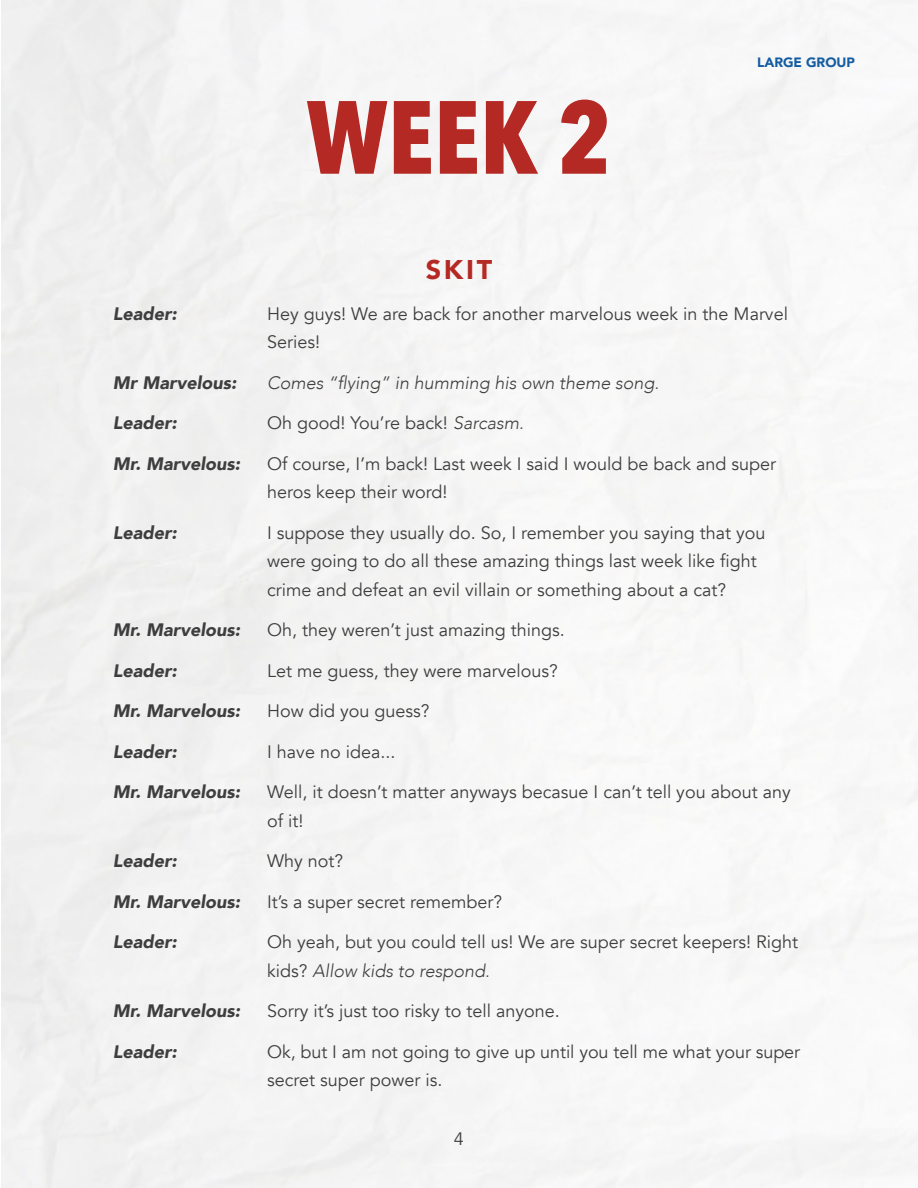
<style>
.page{position:relative;width:918px;height:1188px;background:#fff}
.page>*{position:absolute;margin:0;border:0;box-sizing:border-box;transform-origin:0 0}
.t1{font:700 100.5px "Avenir Next Condensed";color:#b52924}
.t2{font:900 27px "Avenir";color:#b52924}
.t3{font:18px/28.5px "Avenir";color:#3e3e3f}
.t4{font:italic 900 18px "Avenir";color:#3e3e3f}
.t5{font:italic 300 18px "Avenir";color:#3e3e3f}
.t6{font:900 13.5px "Avenir";color:#155da2}
.s1{font-weight:300;font-style:italic}
</style>
<div class="page">
<svg style="left:306px;top:100px;width:126px;height:74px"></svg>
<svg style="left:439px;top:100px;width:39px;height:74px"></svg>
<svg style="left:485px;top:100px;width:54px;height:75px"></svg>
<svg style="left:560px;top:99px;width:48px;height:75px"></svg>
<h1 class="t1" style="left:307px;top:76px;width:306px">WEEK 2</h1>
<p class="t2" style="left:426px;top:246px;width:68px">SKIT</p>
<p class="t6" style="left:757px;top:50px;width:99px">LARGE GROUP</p>
<p class="t4" style="left:113px;top:298px;width:65px">Leader:</p>
<p class="t3" style="left:267px;top:299px;width:522px">Hey guys! We are back for another marvelous week in the Marvel<br>Series!</p>
<p class="t4" style="left:113px;top:367px;width:125px">Mr Marvelous:</p>
<p class="t5" style="left:267px;top:372px;width:393px">Comes “flying” in humming his own theme song.</p>
<p class="t4" style="left:113px;top:408px;width:65px">Leader:</p>
<p class="t3" style="left:267px;top:409px;width:258px">Oh good! You’re back! <span class="s1">Sarcasm.</span></p>
<p class="t4" style="left:113px;top:448px;width:129px">Mr. Marvelous:</p>
<p class="t3" style="left:267px;top:449px;width:511px">Of course, I’m back! Last week I said I would be back and super heros keep their word!</p>
<p class="t4" style="left:113px;top:517px;width:65px">Leader:</p>
<p class="t3" style="left:267px;top:518px;width:500px">I suppose they usually do. So, I remember you saying that you were going to do all these amazing things last week like fight crime and defeat an evil villain or something about a cat?</p>
<p class="t4" style="left:113px;top:615px;width:129px">Mr. Marvelous:</p>
<p class="t3" style="left:267px;top:616px;width:299px">Oh, they weren’t just amazing things.</p>
<p class="t4" style="left:113px;top:655px;width:65px">Leader:</p>
<p class="t3" style="left:267px;top:656px;width:292px">Let me guess, they were marvelous?</p>
<p class="t4" style="left:113px;top:696px;width:129px">Mr. Marvelous:</p>
<p class="t3" style="left:267px;top:697px;width:164px">How did you guess?</p>
<p class="t4" style="left:113px;top:736px;width:65px">Leader:</p>
<p class="t3" style="left:267px;top:737px;width:130px">I have no idea...</p>
<p class="t4" style="left:113px;top:777px;width:129px">Mr. Marvelous:</p>
<p class="t3" style="left:267px;top:778px;width:525px">Well, it doesn’t matter anyways becasue I can’t tell you about any of it!</p>
<p class="t4" style="left:113px;top:846px;width:65px">Leader:</p>
<p class="t3" style="left:267px;top:847px;width:78px">Why not?</p>
<p class="t4" style="left:113px;top:886px;width:129px">Mr. Marvelous:</p>
<p class="t3" style="left:267px;top:887px;width:237px">It’s a super secret remember?</p>
<p class="t4" style="left:113px;top:927px;width:65px">Leader:</p>
<p class="t3" style="left:267px;top:928px;width:533px">Oh yeah, but you could tell us! We are super secret keepers! Right kids? <span class="s1">Allow kids to respond.</span></p>
<p class="t4" style="left:113px;top:996px;width:129px">Mr. Marvelous:</p>
<p class="t3" style="left:267px;top:997px;width:294px">Sorry it’s just too risky to tell anyone.</p>
<p class="t4" style="left:113px;top:1036px;width:65px">Leader:</p>
<p class="t3" style="left:267px;top:1037px;width:535px">Ok, but I am not going to give up until you tell me what your super secret super power is.</p>
<p class="t3" style="left:454px;top:1124px;width:12px">4</p>
</div>
